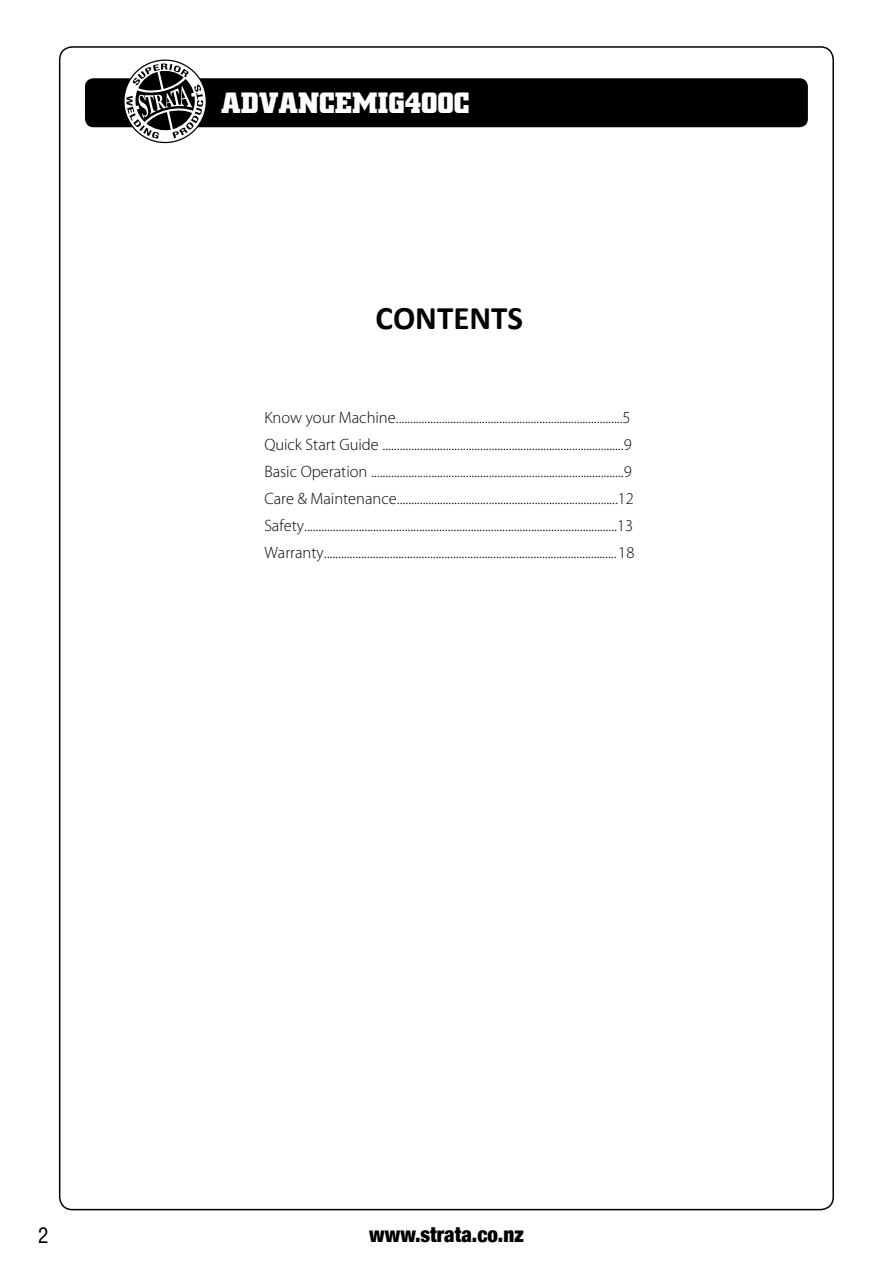
<style>
.page{position:relative;width:893px;height:1263px;background:#fff}
.page>*{position:absolute;margin:0;border:0;box-sizing:border-box;transform-origin:0 0}
.t1{font:700 33px "Calibri";color:#040503}
.t2{font:700 29.85px "Square Slabserif 711 BT";color:#fff}
.t3{font:900 condensed 21px "Helvetica Neue";color:#000001}
.t4{font:21px "Helv Condensed";color:#000001}
.t5{font:300 16.5px/27px "Myriad Pro";color:#040503}
</style>
<div class="page">
<div style="left:85px;top:78px;width:723px;height:49px;background:#000001;border-radius:9px"></div>
<svg style="left:120px;top:59px;width:92px;height:85px"></svg>
<h2 class="t2" style="left:221px;top:84px;width:250px">ADVANCEMIG400C</h2>
<h1 class="t1" style="left:376px;top:298px;width:149px">CONTENTS</h1>
<p class="t5" style="left:264px;top:404px;width:372px">Know your Machine...............................................................................5<br>Quick Start Guide ....................................................................................9<br>Basic Operation ........................................................................................9<br>Care &amp; Maintenance.............................................................................12<br>Safety.............................................................................................................13<br>Warranty......................................................................................................18</p>
<p class="t4" style="left:38px;top:1222px;width:12px">2</p>
<p class="t3" style="left:369px;top:1217px;width:156px">www.strata.co.nz</p>
</div>
